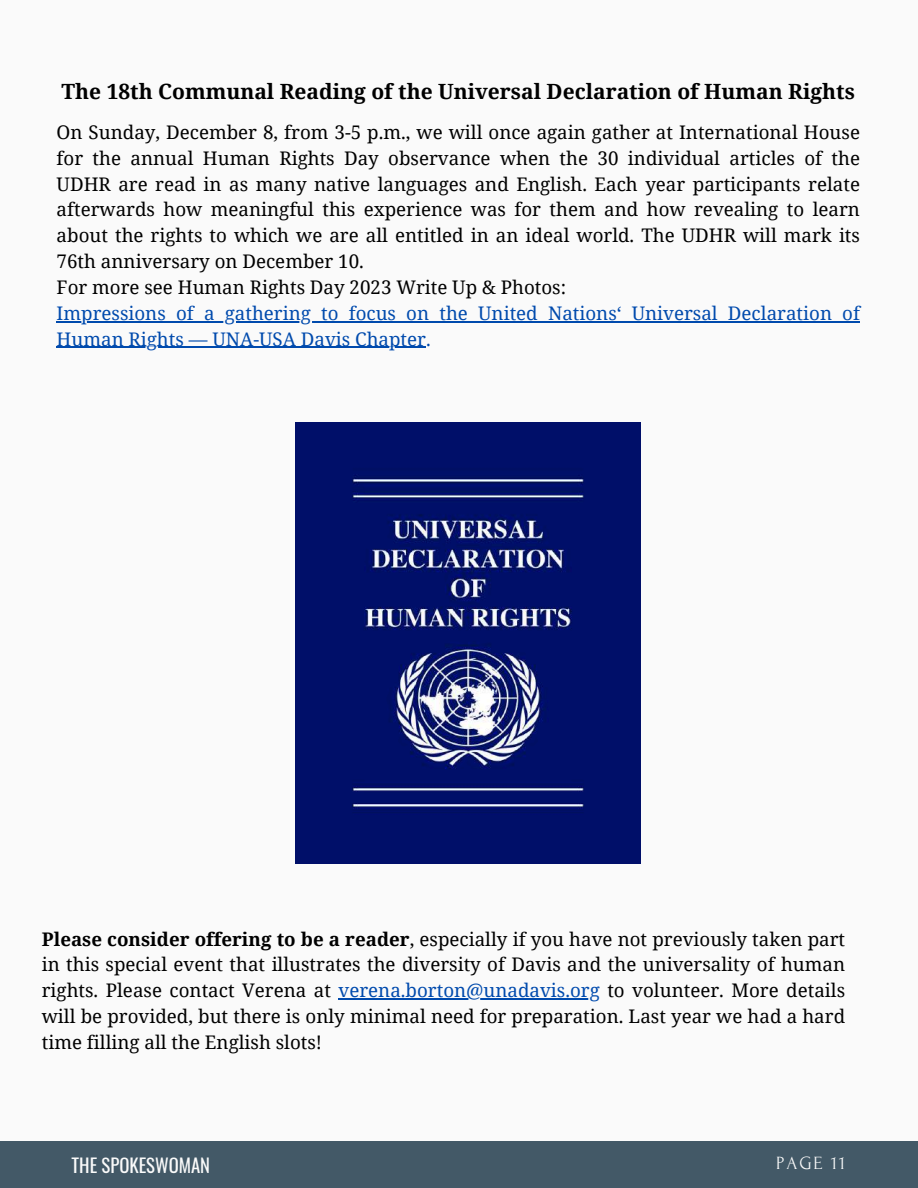
<style>
.page{position:relative;width:918px;height:1188px;background:#fafafa}
.page>*{position:absolute;margin:0;border:0;box-sizing:border-box;transform-origin:0 0}
.t1{font:700 21px "Noto Serif";color:#000}
.t2{font:18.75px/25.8px "Noto Serif";color:#000}
.t3{font:18.75px/25.8px "Noto Serif";color:#004aad}
.t4{font:18.75px "Oswald";color:#fafafa}
.t5{font:18.6px "Forum";letter-spacing:.1em;color:#fafafa}
.s1{font-weight:700}
.s2{color:#004aad}
</style>
<div class="page">
<div style="left:0;top:1142px;width:918px;height:46px;background:#435967"></div>
<img style="left:295px;top:423px;width:346px;height:441px">
<hr style="left:57px;top:321px;width:803px;height:1px;background:#004aad">
<hr style="left:57px;top:347px;width:369px;height:1px;background:#004aad">
<hr style="left:339px;top:998px;width:261px;height:2px;background:#004aad">
<p class="t1" style="left:62px;top:76px;width:795px">The 18th Communal Reading of the Universal Declaration of Human Rights</p>
<p class="t2" style="left:57px;top:119px;width:805px">On Sunday, December 8, from 3-5 p.m., we will once again gather at International House for the annual Human Rights Day observance when the 30 individual articles of the UDHR are read in as many native languages and English. Each year participants relate afterwards how meaningful this experience was for them and how revealing to learn about the rights to which we are all entitled in an ideal world. The UDHR will mark its 76th anniversary on December 10.<br>For more see Human Rights Day 2023 Write Up &amp; Photos:</p>
<p class="t3" style="left:57px;top:300px;width:805px">Impressions of a gathering to focus on the United Nations‘ Universal Declaration of<br>Human Rights — UNA-USA Davis Chapter.</p>
<p class="t2" style="left:42px;top:925px;width:805px;text-align:justify"><span class="s1">Please consider offering to be a reader</span>, especially if you have not previously taken part in this special event that illustrates the diversity of Davis and the universality of human rights. Please contact Verena at <span class="s2">verena.borton@unadavis.org</span> to volunteer. More details will be provided, but there is only minimal need for preparation. Last year we had a hard time filling all the English slots!</p>
<p class="t4" style="left:72px;top:1151px;width:140px">THE SPOKESWOMAN</p>
<p class="t5" style="left:776px;top:1153px;width:70px">PAGE 11</p>
</div>
